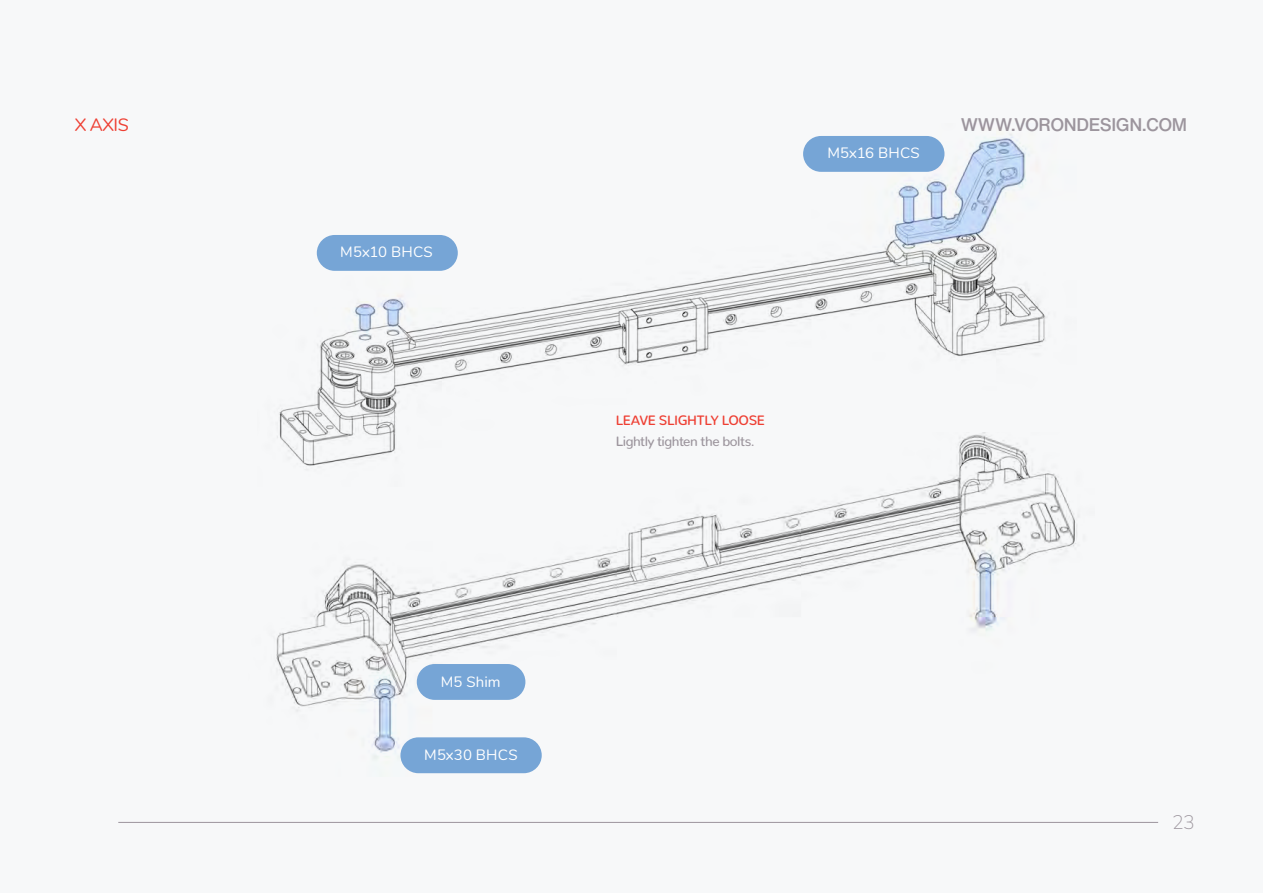
<style>
.page{position:relative;width:1263px;height:893px;background:#f7f8f9}
.page>*{position:absolute;margin:0;border:0;box-sizing:border-box;transform-origin:0 0}
.t1{font:200 19.5px "Nunito";color:#9c959d}
.t2{font:500 18px "Helvetica Now Text";letter-spacing:-.025em;color:#9c959d}
.Page_Title{font:18px "Nunito";color:#ee3f33}
.Callout_Text{font:15px "Nunito";letter-spacing:.01em;color:#fff}
.Info_Text{font:500 13.5px "Nunito";letter-spacing:-.03em;color:#9c959d}
.Info_Header{font:500 13.5px "Nunito";letter-spacing:-.025em;color:#ee3f33}
</style>
<div class="page">
<hr style="left:118px;top:822px;width:1040px;height:1px;background:#9c959d">
<img style="left:276px;top:487px;width:801px;height:287px">
<img style="left:277px;top:134px;width:784px;height:353px">
<div style="left:317px;top:235px;width:141px;height:36px;background:#76a5d6;border-radius:18px"></div>
<div style="left:803px;top:136px;width:141px;height:36px;background:#76a5d6;border-radius:18px"></div>
<div style="left:417px;top:664px;width:108px;height:36px;background:#76a5d6;border-radius:18px"></div>
<div style="left:400px;top:737px;width:142px;height:36px;background:#76a5d6;border-radius:18px"></div>
<p class="Page_Title" style="left:75px;top:111px;width:55px">X AXIS</p>
<p class="Callout_Text" style="left:340px;top:241px;width:94px">M5x10 BHCS</p>
<p class="Callout_Text" style="left:441px;top:670px;width:61px">M5 Shim</p>
<p class="Callout_Text" style="left:424px;top:744px;width:95px">M5x30 BHCS</p>
<p class="Callout_Text" style="left:827px;top:142px;width:94px">M5x16 BHCS</p>
<p class="t2" style="left:961px;top:111px;width:228px">WWW.VORONDESIGN.COM</p>
<p class="Info_Header" style="left:616px;top:409px;width:151px">LEAVE SLIGHTLY LOOSE</p>
<p class="Info_Text" style="left:616px;top:430px;width:141px">Lightly tighten the bolts.</p>
<h1 class="t1" style="left:1172px;top:808px;width:24px">23</h1>
</div>
